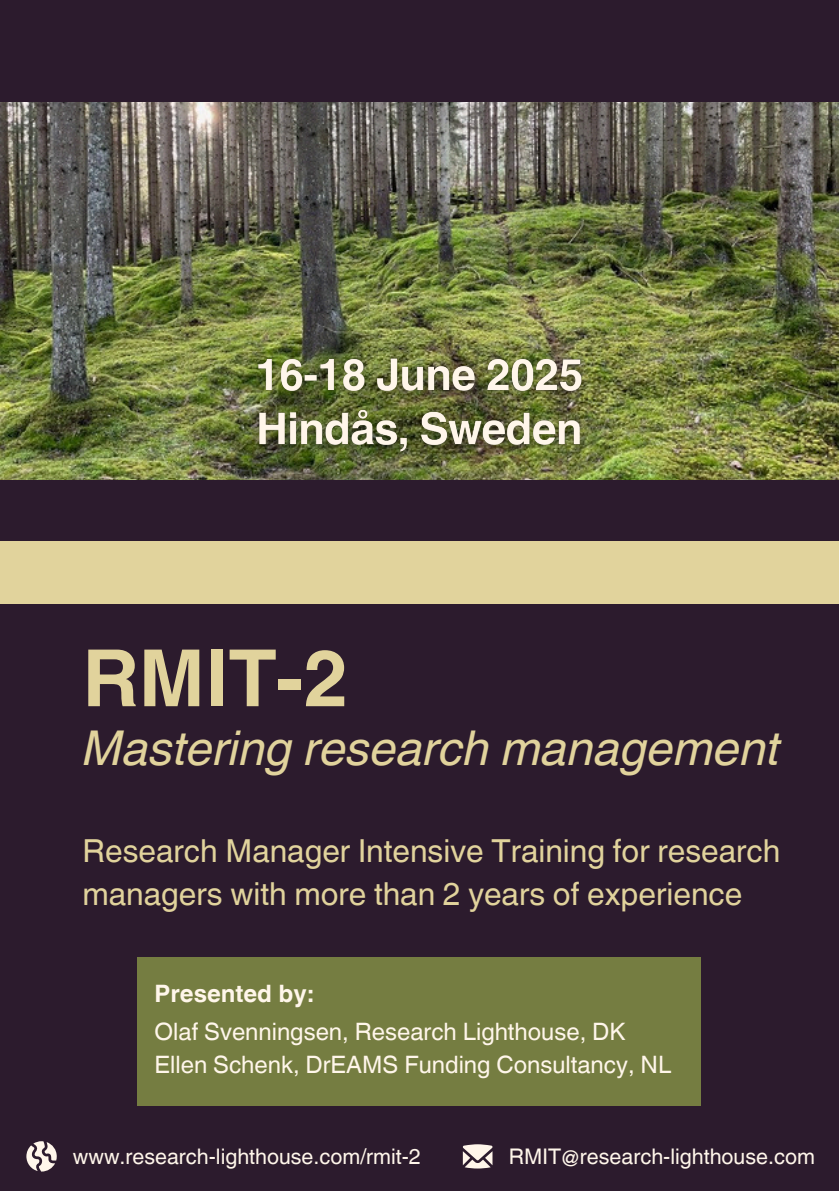
<style>
.page{position:relative;width:839px;height:1191px;background:#fff}
.page>*{position:absolute;margin:0;border:0;box-sizing:border-box;transform-origin:0 0}
.t1{font:700 78.8px "Helvetica World";color:#e1d39c}
.t2{font:italic 48px "Helvetica World";color:#e1d39c}
.t3{font:31.8px/43.4px "Helvetica World";color:#e1d39c}
.t4{font:24px/33px "Helvetica World";color:#fff6ea}
.t5{font:700 24px "Helvetica World";color:#fff6ea}
.t6{font:21.6px "Helvetica World";color:#fff6ea}
.t7{font:21.4px "Helvetica World";color:#fff6ea}
</style>
<div class="page">
<div style="left:0;top:0;width:838px;height:1190px;background:#2c1b2d"></div>
<div style="left:137px;top:958px;width:564px;height:148px;background:#757d41"></div>
<div style="left:0;top:541px;width:838px;height:62px;background:#e1d39c"></div>
<img style="left:0;top:103px;width:838px;height:376px">
<svg style="left:463px;top:1144px;width:29px;height:24px"></svg>
<svg style="left:26px;top:1141px;width:30px;height:30px"></svg>
<img style="left:245px;top:338px;width:353px;height:130px">
<h2 class="t1" style="left:82px;top:614px;width:267px">RMIT-2</h2>
<h2 class="t2" style="left:82px;top:708px;width:699px">Mastering research management</h2>
<h3 class="t3" style="left:82px;top:829px;width:699px">Research Manager Intensive Training for research managers with more than 2 years of experience</h3>
<p class="t5" style="left:155px;top:974px;width:160px">Presented by:</p>
<h4 class="t4" style="left:155px;top:1015px;width:518px">Olaf Svenningsen, Research Lighthouse, DK<br>Ellen Schenk, DrEAMS Funding Consultancy, NL</h4>
<h5 class="t7" style="left:73px;top:1143px;width:349px">www.research-lighthouse.com/rmit-2</h5>
<p class="t6" style="left:509px;top:1143px;width:307px">RMIT@research-lighthouse.com</p>
</div>
